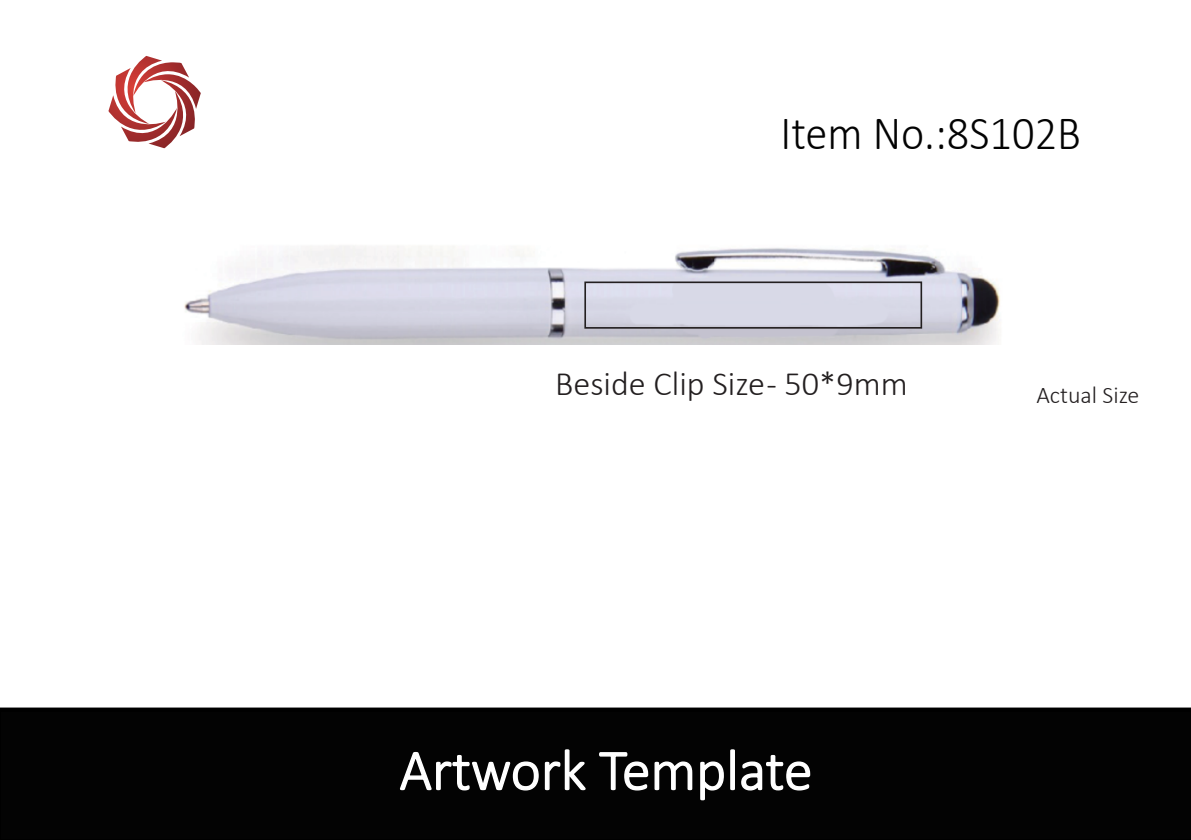
<style>
.page{position:relative;width:1191px;height:840px;background:#fff}
.page>*{position:absolute;margin:0;border:0;box-sizing:border-box;transform-origin:0 0}
.t1{font:300 57.8px "Calibri";color:#fff}
.t2{font:300 48px "Calibri";color:#030303;scale:.93 1}
.t3{font:300 34.2px "Calibri";color:#231f20}
.t4{font:300 24px "Calibri";color:#231f20}
</style>
<div class="page">
<svg style="left:108px;top:56px;width:93px;height:93px"></svg>
<div style="left:0;top:711px;width:1191px;height:128px;background:#030303"></div>
<svg style="left:0;top:707px;width:1191px;height:4px;fill:#000"></svg>
<svg style="left:399px;top:745px;width:188px;height:51px"></svg>
<svg style="left:598px;top:750px;width:95px;height:40px"></svg>
<svg style="left:699px;top:747px;width:112px;height:54px"></svg>
<img style="left:184px;top:246px;width:816px;height:98px">
<div style="left:584px;top:281px;width:338px;height:47px;border:2px solid #231f20"></div>
<h2 class="t2" style="left:780px;top:104px;width:325px">Item No.:8S102B</h2>
<p class="t3" style="left:555px;top:362px;width:354px">Beside Clip Size - 50*9mm</p>
<p class="t4" style="left:1036px;top:380px;width:104px">Actual Size</p>
<h1 class="t1" style="left:399px;top:733px;width:414px">Artwork Template</h1>
</div>
